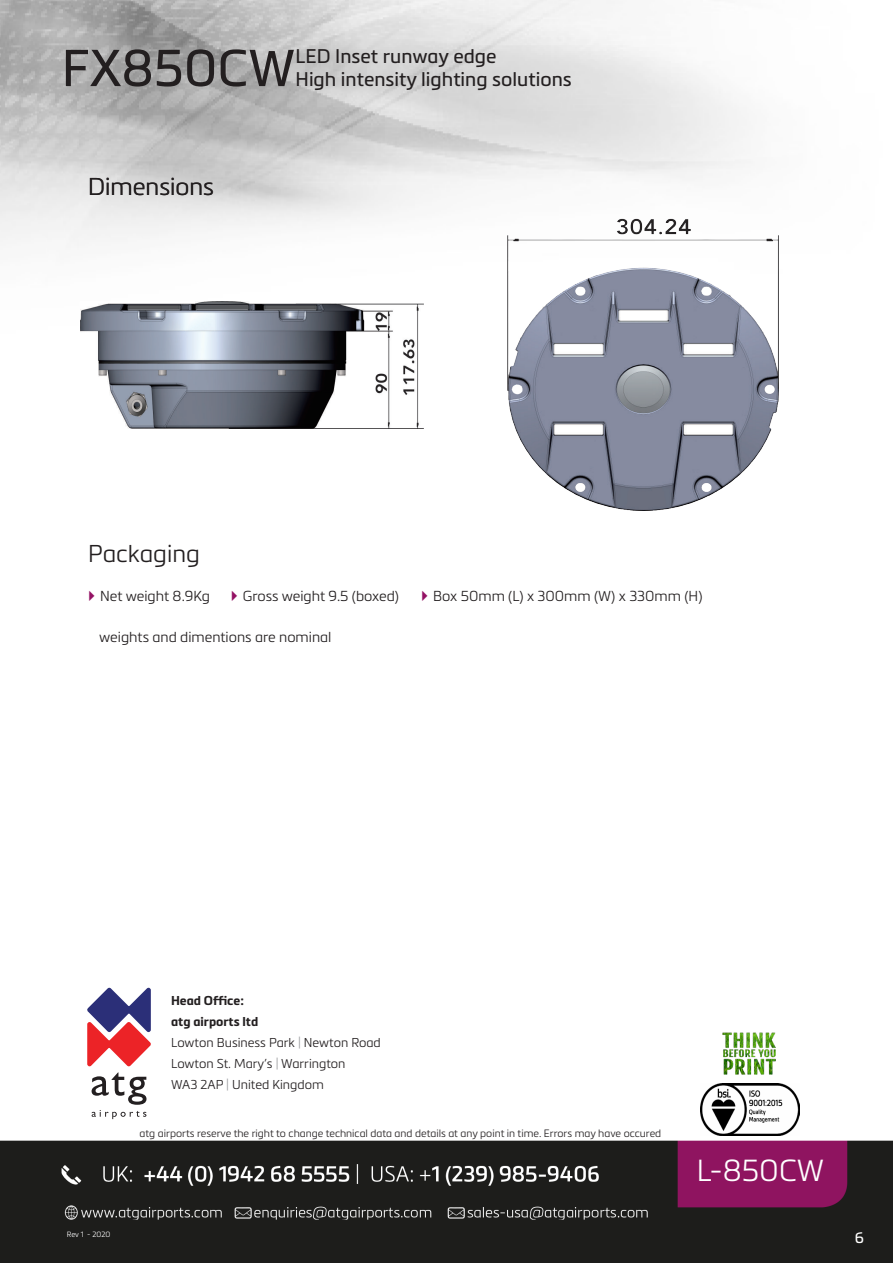
<style>
.page{position:relative;width:893px;height:1263px;background:#fff}
.page>*{position:absolute;margin:0;border:0;box-sizing:border-box;transform-origin:0 0}
.t1{font:51px "Metronic Pro";color:#231f20}
.t2{font:300 30px "Metronic Pro";color:#fff}
.t3{font:300 24px "Metronic Pro";color:#231f20}
.t4{font:19.5px "Metronic Pro";color:#231f20}
.t5{font:15px "Metronic Pro";color:#fff}
.t6{font:300 14.25px "Metronic Pro";color:#231f20}
.t7{font:300 12.75px "Metronic Pro";color:#231f20}
.t8{font:700 12.75px "Metronic Pro";color:#231f20}
.t9{font:300 10.5px "Metronic Pro";color:#231f20}
.t10{font:300 7.5px "Metronic Pro";color:#fff}
.s1{color:#919396}
</style>
<div class="page">
<img style="left:0;top:0;width:893px;height:1263px">
<svg style="left:87px;top:988px;width:64px;height:78px"></svg>
<svg style="left:92px;top:1072px;width:54px;height:47px"></svg>
<img style="left:701px;top:1083px;width:98px;height:52px">
<img style="left:722px;top:1032px;width:53px;height:42px">
<img style="left:507px;top:219px;width:271px;height:292px">
<img style="left:81px;top:301px;width:343px;height:128px">
<svg style="left:89px;top:591px;width:6px;height:10px"></svg>
<svg style="left:232px;top:591px;width:5px;height:10px"></svg>
<svg style="left:422px;top:591px;width:6px;height:10px"></svg>
<p class="t1" style="left:62px;top:31px;width:235px">FX850CW</p>
<p class="t4" style="left:296px;top:42px;width:202px">LED Inset runway edge</p>
<p class="t4" style="left:296px;top:65px;width:278px">High intensity lighting solutions</p>
<p class="t3" style="left:88px;top:170px;width:127px">Dimensions</p>
<p class="t3" style="left:88px;top:537px;width:113px">Packaging</p>
<p class="t6" style="left:100px;top:587px;width:111px">Net weight 8.9Kg</p>
<p class="t6" style="left:243px;top:587px;width:158px">Gross weight 9.5 (boxed)</p>
<p class="t6" style="left:433px;top:587px;width:271px">Box 50mm (L) x 300mm (W) x 330mm (H)</p>
<p class="t6" style="left:99px;top:627px;width:234px">weights and dimentions are nominal</p>
<p class="t8" style="left:171px;top:993px;width:74px">Head Office:</p>
<p class="t8" style="left:171px;top:1014px;width:89px">atg airports ltd</p>
<p class="t7" style="left:171px;top:1034px;width:211px">Lowton Business Park <span class="s1">|</span> Newton Road</p>
<p class="t7" style="left:171px;top:1055px;width:176px">Lowton St. Mary’s <span class="s1">|</span> Warrington</p>
<p class="t7" style="left:171px;top:1076px;width:154px">WA3 2AP <span class="s1">|</span> United Kingdom</p>
<p class="t9" style="left:140px;top:1126px;width:523px">atg airports reserve the right to change technical data and details at any point in time. Errors may have occured</p>
<p class="t2" style="left:697px;top:1150px;width:129px">L-850CW</p>
<p class="t10" style="left:67px;top:1229px;width:45px">Rev 1 - 2020</p>
<p class="t5" style="left:855px;top:1226px;width:11px">6</p>
</div>
